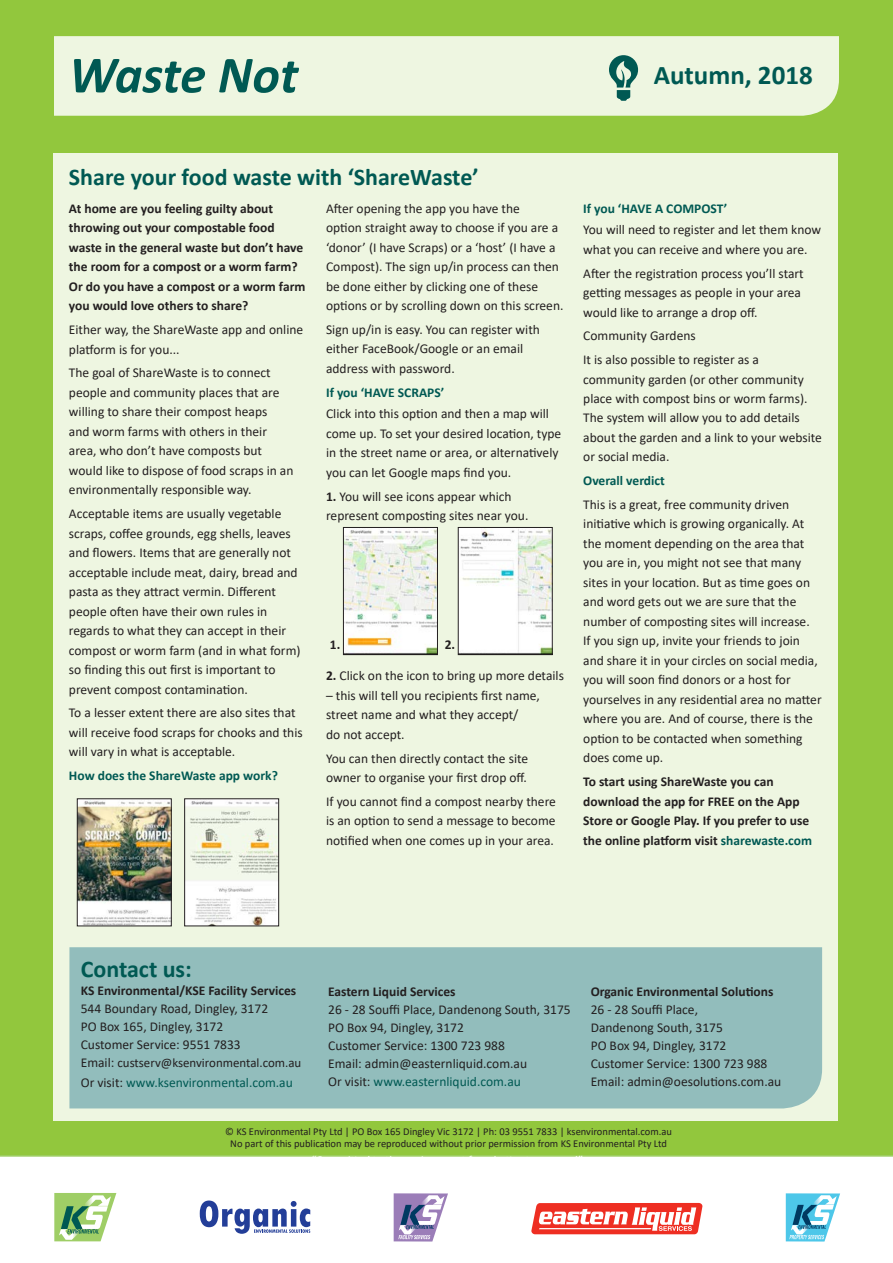
<style>
.page{position:relative;width:893px;height:1263px;background:#fff}
.page>*{position:absolute;margin:0;border:0;box-sizing:border-box;transform-origin:0 0}
.t1{font:italic 700 52.5px "Calibri";letter-spacing:-.005em;color:#005953}
.t2{font:700 27px "Calibri";color:#005953}
.Headings{font:700 24px "Calibri";color:#005953}
.body_text{font:13.5px/19.5px "Calibri";color:#231f20}
.body_text_bold{font:700 13.5px/19.5px "Calibri";color:#231f20}
.Headings-2{font:13.5px/18px "Calibri";color:#231f20}
.body_text-2{font:700 13.5px "Calibri";color:#005953}
.body_text_green_bold{font:700 13.5px "Calibri";color:#005953}
.Headings-3{font:13.5px "Calibri";color:#005953}
.body_text-3{font:700 13.5px "Calibri";color:#231f20}
.Headings-4{font:12.9px "Calibri";color:#231f20}
.t3{font:10.5px/12.6px "Calibri";color:#231f20;text-align:center}
.s1{font-weight:700}
.s2{color:#005953}
.s3{font-size:13.5px}
.s4{color:#231f20}
</style>
<div class="page">
<div style="left:0;top:0;width:893px;height:1157px;background:#92c73d"></div>
<div style="left:54px;top:36px;width:785px;height:80px;background:#eef6e1"></div>
<div style="left:53px;top:153px;width:785px;height:967px;background:#eef6e1"></div>
<svg style="left:54px;top:1193px;width:62px;height:48px"></svg>
<svg style="left:786px;top:1193px;width:54px;height:48px"></svg>
<svg style="left:200px;top:1200px;width:110px;height:34px"></svg>
<svg style="left:531px;top:1203px;width:171px;height:31px"></svg>
<svg style="left:394px;top:1193px;width:54px;height:48px"></svg>
<svg style="left:609px;top:55px;width:29px;height:46px"></svg>
<div style="left:69px;top:947px;width:754px;height:162px;background:#92bdbc"></div>
<img style="left:79px;top:800px;width:91px;height:124px">
<div style="left:77px;top:798px;width:95px;height:128px;border:1px solid #231f20"></div>
<img style="left:186px;top:800px;width:91px;height:124px">
<div style="left:184px;top:798px;width:95px;height:128px;border:1px solid #231f20"></div>
<img style="left:345px;top:529px;width:91px;height:124px">
<div style="left:343px;top:527px;width:95px;height:128px;border:1px solid #231f20"></div>
<img style="left:460px;top:529px;width:91px;height:124px">
<div style="left:458px;top:527px;width:95px;height:128px;border:1px solid #231f20"></div>
<h1 class="t1" style="left:69px;top:38px;width:231px">Waste Not</h1>
<h2 class="t2" style="left:654px;top:56px;width:161px">Autumn, 2018</h2>
<p class="Headings" style="left:69px;top:160px;width:411px">Share your food waste with ‘ShareWaste’</p>
<p class="body_text_bold" style="left:69px;top:198px;width:238px">At home are you feeling guilty about throwing out your compostable food waste in the general waste but don’t have the room for a compost or a worm farm?<br>Or do you have a compost or a worm farm you would love others to share?</p>
<p class="body_text" style="left:69px;top:320px;width:236px">Either way, the ShareWaste app and online platform is for you...</p>
<p class="body_text" style="left:69px;top:363px;width:226px">The goal of ShareWaste is to connect people and community places that are willing to share their compost heaps<br>and worm farms with others in their area, who don’t have composts but would like to dispose of food scraps in an environmentally responsible way.</p>
<p class="body_text" style="left:69px;top:503px;width:233px">Acceptable items are usually vegetable scraps, coffee grounds, egg shells, leaves and flowers. Items that are generally not acceptable include meat, dairy, bread and pasta as they attract vermin. Different people often have their own rules in regards to what they can accept in their compost or worm farm (and in what form) so finding this out first is important to prevent compost contamination.</p>
<p class="body_text" style="left:69px;top:703px;width:235px">To a lesser extent there are also sites that will receive food scraps for chooks and this will vary in what is acceptable.</p>
<p class="body_text-2" style="left:69px;top:766px;width:211px">How does the ShareWaste app work?</p>
<p class="body_text" style="left:326px;top:198px;width:239px">After opening the app you have the<br>option straight away to choose if you are a ‘donor’ (I have Scraps) or a ‘host’ (I have a Compost). The sign up/in process can then be done either by clicking one of these options or by scrolling down on this screen.</p>
<p class="body_text" style="left:326px;top:319px;width:215px">Sign up/in is easy. You can register with either FaceBook/Google or an email address with password.</p>
<p class="body_text_green_bold" style="left:326px;top:383px;width:120px">If you ‘HAVE SCRAPS’</p>
<p class="body_text" style="left:326px;top:404px;width:237px">Click into this option and then a map will come up. To set your desired location, type in the street name or area, or alternatively you can let Google maps find you.</p>
<p class="body_text" style="left:326px;top:486px;width:204px"><span class="s1">1.</span> You will see icons appear which represent composting sites near you.</p>
<p class="body_text-3" style="left:330px;top:635px;width:12px">1.</p>
<p class="body_text-3" style="left:445px;top:635px;width:12px">2.</p>
<p class="body_text" style="left:326px;top:666px;width:239px"><span class="s1">2.</span> Click on the icon to bring up more details</p>
<p class="body_text" style="left:326px;top:685px;width:215px">– this will tell you recipients first name, street name and what they accept/<br>do not accept.</p>
<p class="body_text" style="left:326px;top:748px;width:204px">You can then directly contact the site owner to organise your first drop off.</p>
<p class="body_text" style="left:326px;top:791px;width:231px;text-align:justify">If you cannot find a compost nearby there is an option to send a message to become notified when one comes up in your area.</p>
<p class="body_text_green_bold" style="left:583px;top:199px;width:146px">If you ‘HAVE A COMPOST’</p>
<p class="body_text" style="left:583px;top:220px;width:239px">You will need to register and let them know what you can receive and where you are.</p>
<p class="body_text" style="left:583px;top:263px;width:222px">After the registration process you’ll start getting messages as people in your area would like to arrange a drop off.</p>
<p class="body_text" style="left:583px;top:326px;width:114px">Community Gardens</p>
<p class="body_text" style="left:583px;top:349px;width:240px">It is also possible to register as a community garden (or other community place with compost bins or worm farms).<br>The system will allow you to add details about the garden and a link to your website or social media.</p>
<p class="body_text-2" style="left:583px;top:471px;width:83px">Overall verdict</p>
<p class="body_text" style="left:583px;top:494px;width:240px">This is a great, free community driven initiative which is growing organically. At the moment depending on the area that you are in, you might not see that many sites in your location. But as time goes on and word gets out we are sure that the number of composting sites will increase.<br>If you sign up, invite your friends to join and share it in your circles on social media, you will soon find donors or a host for yourselves in any residential area no matter where you are. And of course, there is the option to be contacted when something does come up.</p>
<p class="body_text_bold" style="left:583px;top:772px;width:230px">To start using ShareWaste you can download the app for FREE on the App Store or Google Play. If you prefer to use the online platform visit <span class="s2">sharewaste.com</span></p>
<p class="Headings" style="left:81px;top:952px;width:113px">Contact us:</p>
<p class="Headings-2" style="left:81px;top:981px;width:217px"><span class="s1">KS Environmental/KSE Facility Services<br></span>544 Boundary Road, Dingley, 3172<br>PO Box 165, Dingley, 3172<br>Customer Service: 9551 7833</p>
<p class="Headings-4" style="left:81px;top:1054px;width:222px"><span class="s3">Email:</span> custserv@ksenvironmental.com.au</p>
<p class="Headings-3" style="left:81px;top:1073px;width:214px"><span class="s4">Or visit:</span> www.ksenvironmental.com.au</p>
<p class="body_text" style="left:328px;top:982px;width:244px;line-height:18px"><span class="s1">Eastern Liquid Services<br></span>26 - 28 Souffi Place, Dandenong South, 3175<br>PO Box 94, Dingley, 3172<br>Customer Service: 1300 723 988<br>Email: admin@easternliquid.com.au<br>Or visit: <span class="s2">www.easternliquid.com.au</span></p>
<p class="body_text" style="left:591px;top:983px;width:192px;line-height:18px"><span class="s1">Organic Environmental Solutions<br></span>26 - 28 Souffi Place,<br>Dandenong South, 3175<br>PO Box 94, Dingley, 3172<br>Customer Service: 1300 723 988<br>Email: admin@oesolutions.com.au</p>
<p class="t3" style="left:225px;top:1124px;width:448px">© KS Environmental Pty Ltd | PO Box 165 Dingley Vic 3172 | Ph: 03 9551 7833 | ksenvironmental.com.au<br>No part of this publication may be reproduced without prior permission from KS Environmental Pty Ltd</p>
</div>
